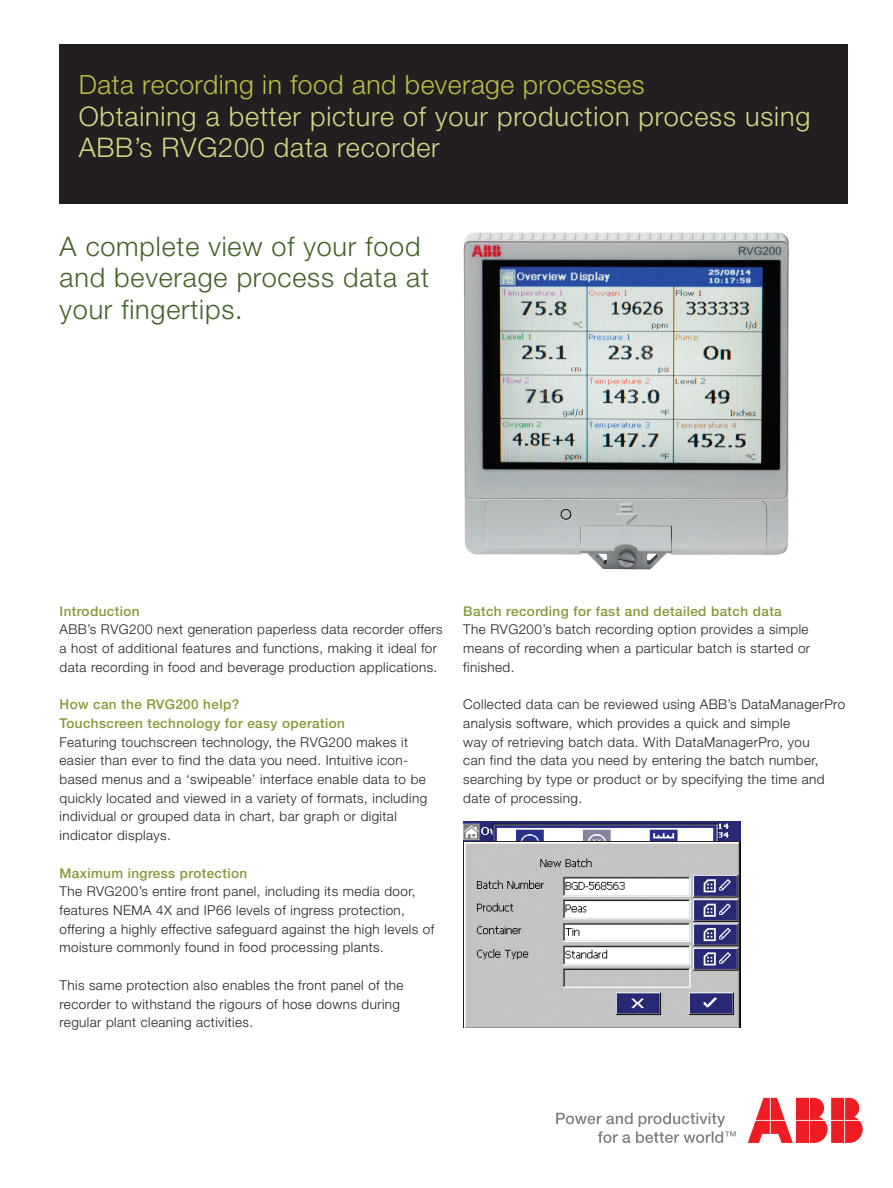
<style>
.page{position:relative;width:893px;height:1188px;background:#fff}
.page>*{position:absolute;margin:0;border:0;box-sizing:border-box;transform-origin:0 0}
.lt_Heading{font:300 27px/31.5px "Helvetica Neue";letter-spacing:.03em;color:#d2d985}
.st{font:300 27px/31.5px "Helvetica Neue";letter-spacing:.03em;color:#446227}
.dk_heading{font:300 26.55px "Helvetica Neue";letter-spacing:.02em;color:#bcbd45}
.body{font:300 13.5px/18.8px "Helvetica Neue";letter-spacing:.03em;color:#231f20}
.Sub_head{font:500 13.5px "Helvetica Neue";letter-spacing:.03em;color:#839a36}
</style>
<div class="page">
<svg style="left:556px;top:1113px;width:180px;height:30px"></svg>
<svg style="left:748px;top:1098px;width:115px;height:45px"></svg>
<div style="left:60px;top:45px;width:788px;height:159px;background:#231f20"></div>
<img style="left:463px;top:233px;width:327px;height:336px">
<img style="left:463px;top:821px;width:278px;height:206px">
<p class="dk_heading" style="left:79px;top:68px;width:567px">Data recording in food and beverage processes</p>
<p class="lt_Heading" style="left:79px;top:100px;width:733px">Obtaining a better picture of your production process using<br>ABB’s RVG200 data recorder</p>
<p class="st" style="left:60px;top:230px;width:371px">A complete view of your food and beverage process data at your fingertips.</p>
<p class="Sub_head" style="left:60px;top:603px;width:81px">Introduction</p>
<p class="body" style="left:60px;top:620px;width:385px">ABB’s RVG200 next generation paperless data recorder offers a host of additional features and functions, making it ideal for data recording in food and beverage production applications.</p>
<p class="Sub_head" style="left:60px;top:696px;width:181px">How can the RVG200 help?</p>
<p class="Sub_head" style="left:60px;top:715px;width:287px">Touchscreen technology for easy operation</p>
<p class="body" style="left:60px;top:732px;width:369px">Featuring touchscreen technology, the RVG200 makes it easier than ever to find the data you need. Intuitive icon&shy;based menus and a ‘swipeable’ interface enable data to be quickly located and viewed in a variety of formats, including individual or grouped data in chart, bar graph or digital indicator displays.</p>
<p class="Sub_head" style="left:60px;top:865px;width:189px">Maximum ingress protection</p>
<p class="body" style="left:60px;top:882px;width:376px">The RVG200’s entire front panel, including its media door, features NEMA 4X and IP66 levels of ingress protection, offering a highly effective safeguard against the high levels of moisture commonly found in food processing plants.</p>
<p class="body" style="left:60px;top:975px;width:345px">This same protection also enables the front panel of the recorder to withstand the rigours of hose downs during regular plant cleaning activities.</p>
<p class="Sub_head" style="left:463px;top:603px;width:320px">Batch recording for fast and detailed batch data</p>
<p class="body" style="left:463px;top:620px;width:348px;text-align:justify">The RVG200’s batch recording option provides a simple means of recording when a particular batch is started or finished.</p>
<p class="body" style="left:463px;top:695px;width:383px">Collected data can be reviewed using ABB’s DataManagerPro analysis software, which provides a quick and simple<br>way of retrieving batch data. With DataManagerPro, you<br>can find the data you need by entering the batch number, searching by type or product or by specifying the time and date of processing.</p>
</div>
